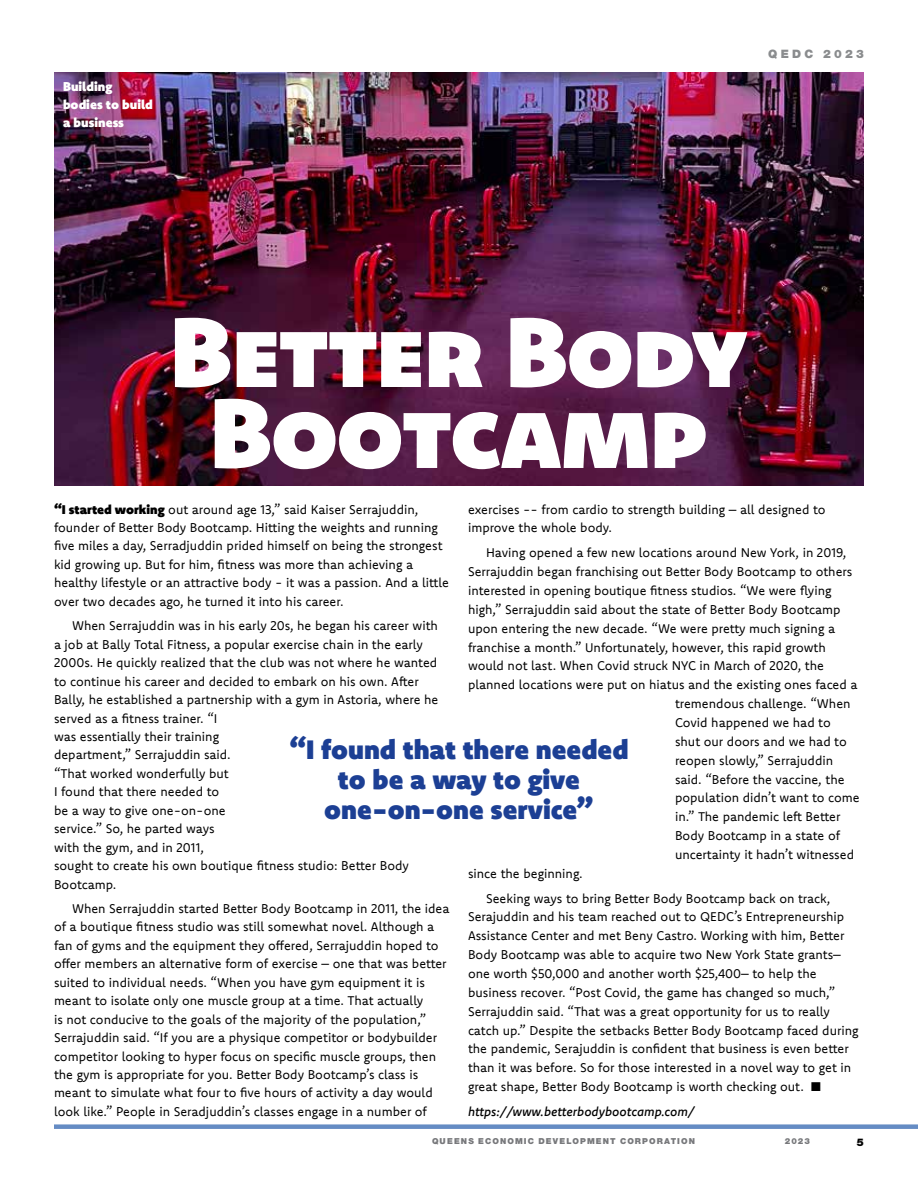
<style>
.page{position:relative;width:918px;height:1188px;background:#fff}
.page>*{position:absolute;margin:0;border:0;box-sizing:border-box;transform-origin:0 0}
.t1{font:99px/81px "Komet Black SC";letter-spacing:-.015em;color:#fff;text-align:center}
.t2{font:900 27px/30px "Komet";color:#1c3f94;text-align:center}
.t3{font:12.75px/18.5px "Komet";color:#000}
.t4{font:italic 500 12.75px "Komet";color:#000}
.t5{font:900 12.75px/18px "Komet";color:#fff}
.t6{font:900 11.7px "Helvetica Neue LT Pro";letter-spacing:.28em;color:#8a8c8e}
.t7{font:900 10.5px "Helvetica Neue LT Pro";color:#000}
.t8{font:900 8.25px "Helvetica Neue LT Pro";letter-spacing:.13em;color:#77787b}
.s1{font-weight:900}
</style>
<div class="page">
<div style="left:54px;top:1124px;width:864px;height:5px;background:#658cc4"></div>
<img style="left:54px;top:72px;width:810px;height:414px">
<p class="t5" style="left:63px;top:77px;width:91px">Building bodies to build a business</p>
<p class="t6" style="left:768px;top:47px;width:97px">QEDC 2023</p>
<h1 class="t1" style="left:170px;top:309px;width:579px">Better Body<br>Bootcamp</h1>
<p class="t3" style="left:54px;top:500px;width:397px"><span class="s1">“I started working</span> out around age 13,” said Kaiser Serrajuddin, founder of Better Body Bootcamp. Hitting the weights and running five miles a day, Serradjuddin prided himself on being the strongest kid growing up. But for him, fitness was more than achieving a healthy lifestyle or an attractive body - it was a passion. And a little over two decades ago, he turned it into his career.</p>
<p class="t3" style="left:54px;top:616px;width:386px;text-indent:18px">When Serrajuddin was in his early 20s, he began his career with a job at Bally Total Fitness, a popular exercise chain in the early 2000s. He quickly realized that the club was not where he wanted to continue his career and decided to embark on his own. After Bally, he established a partnership with a gym in Astoria, where he served as a fitness trainer. “I<br>was essentially their training<br>department,” Serrajuddin said.<br>“That worked wonderfully but<br>I found that there needed to<br>be a way to give one-on-one<br>service.” So, he parted ways<br>with the gym, and in 2011,<br>sought to create his own boutique fitness studio: Better Body Bootcamp.</p>
<p class="t3" style="left:54px;top:899px;width:397px;text-indent:18px">When Serrajuddin started Better Body Bootcamp in 2011, the idea of a boutique fitness studio was still somewhat novel. Although a fan of gyms and the equipment they offered, Serrajuddin hoped to offer members an alternative form of exercise – one that was better suited to individual needs. “When you have gym equipment it is meant to isolate only one muscle group at a time. That actually<br>is not conducive to the goals of the majority of the population,” Serrajuddin said. “If you are a physique competitor or bodybuilder competitor looking to hyper focus on specific muscle groups, then the gym is appropriate for you. Better Body Bootcamp’s class is meant to simulate what four to five hours of activity a day would look like.” People in Seradjuddin’s classes engage in a number of</p>
<p class="t3" style="left:468px;top:499px;width:359px;line-height:18.9px">exercises -- from cardio to strength building – all designed to improve the whole body.</p>
<p class="t3" style="left:486px;top:543px;width:362px">Having opened a few new locations around New York, in 2019,</p>
<p class="t3" style="left:468px;top:562px;width:386px">Serrajuddin began franchising out Better Body Bootcamp to others</p>
<p class="t3" style="left:468px;top:581px;width:365px">interested in opening boutique fitness studios. “We were flying</p>
<p class="t3" style="left:468px;top:600px;width:374px">high,” Serrajuddin said about the state of Better Body Bootcamp</p>
<p class="t3" style="left:468px;top:619px;width:369px">upon entering the new decade. “We were pretty much signing a</p>
<p class="t3" style="left:468px;top:637px;width:359px">franchise a month.” Unfortunately, however, this rapid growth</p>
<p class="t3" style="left:468px;top:656px;width:358px">would not last. When Covid struck NYC in March of 2020, the</p>
<p class="t3" style="left:468px;top:675px;width:391px">planned locations were put on hiatus and the existing ones faced a</p>
<p class="t3" style="left:675px;top:694px;width:177px">tremendous challenge. “When</p>
<p class="t3" style="left:675px;top:713px;width:157px">Covid happened we had to</p>
<p class="t3" style="left:675px;top:732px;width:173px">shut our doors and we had to</p>
<p class="t3" style="left:675px;top:751px;width:160px">reopen slowly,” Serrajuddin</p>
<p class="t3" style="left:675px;top:769px;width:171px">said. “Before the vaccine, the</p>
<p class="t3" style="left:675px;top:788px;width:186px">population didn’t want to come</p>
<p class="t3" style="left:675px;top:807px;width:167px">in.” The pandemic left Better</p>
<p class="t3" style="left:675px;top:826px;width:167px">Body Bootcamp in a state of</p>
<p class="t3" style="left:675px;top:845px;width:181px">uncertainty it hadn’t witnessed</p>
<p class="t3" style="left:468px;top:864px;width:116px">since the beginning.</p>
<p class="t3" style="left:468px;top:888px;width:392px;line-height:18.9px;text-indent:18px">Seeking ways to bring Better Body Bootcamp back on track, Serajuddin and his team reached out to QEDC’s Entrepreneurship Assistance Center and met Beny Castro. Working with him, Better Body Bootcamp was able to acquire two New York State grants– one worth $50,000 and another worth $25,400– to help the business recover. “Post Covid, the game has changed so much,” Serrajuddin said. “That was a great opportunity for us to really catch up.” Despite the setbacks Better Body Bootcamp faced during the pandemic, Serajuddin is confident that business is even better than it was before. So for those interested in a novel way to get in great shape, Better Body Bootcamp is worth checking out. ■</p>
<p class="t4" style="left:468px;top:1103px;width:228px">https://www.betterbodybootcamp.com/</p>
<h2 class="t2" style="left:289px;top:734px;width:341px">“I found that there needed to be a way to give one-on-one service”</h2>
<p class="t8" style="left:432px;top:1137px;width:264px">QUEENS ECONOMIC DEVELOPMENT CORPORATION</p>
<p class="t8" style="left:785px;top:1137px;width:27px">2023</p>
<p class="t7" style="left:857px;top:1136px;width:9px">5</p>
</div>
